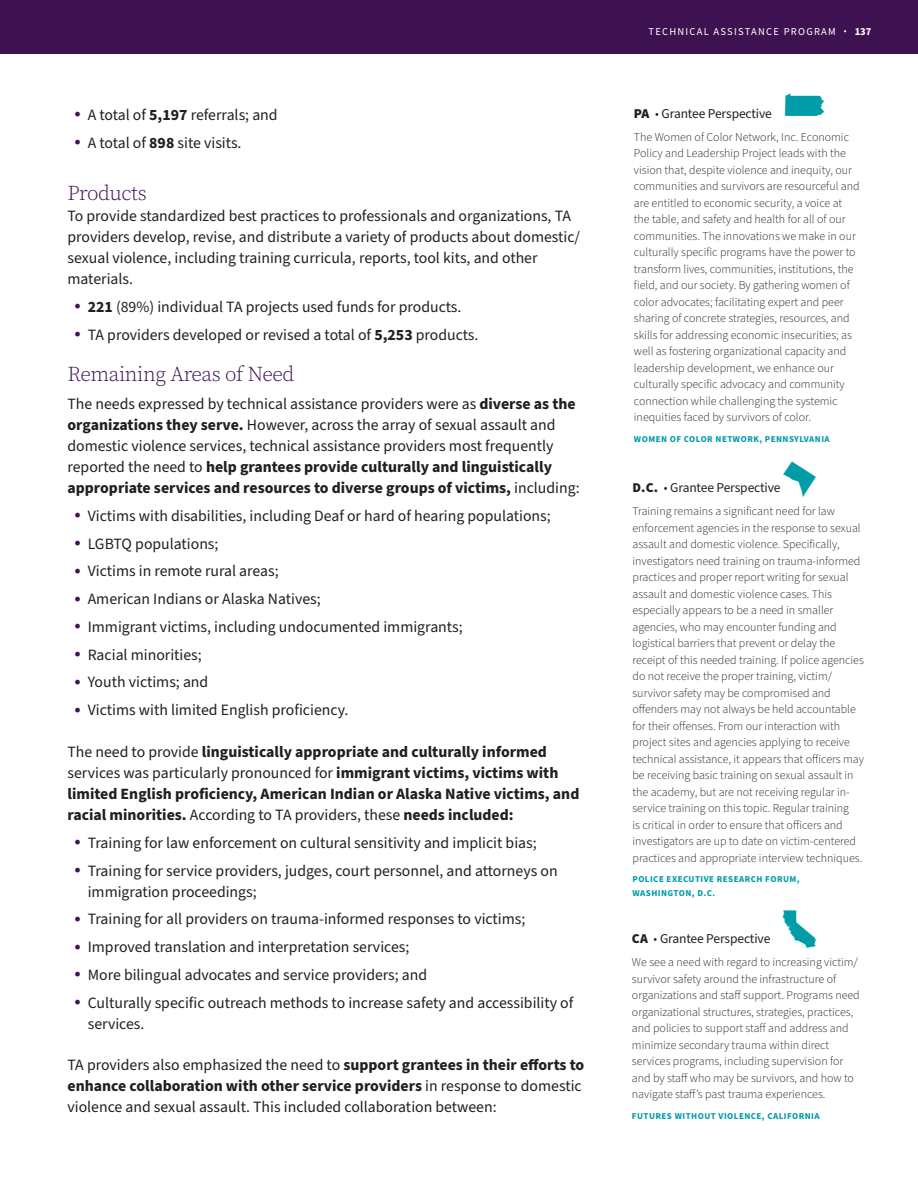
<style>
.page{position:relative;width:918px;height:1188px;background:#fff}
.page>*{position:absolute;margin:0;border:0;box-sizing:border-box;transform-origin:0 0}
.TABLE_TEXT{font:45px "State Face";color:#009da9}
.SUBTITLE{font:300 21px "Source Serif Pro";letter-spacing:-.02em;color:#3e1151}
.BULLET{font:300 21px "Source Serif Pro";letter-spacing:-.025em;color:#3e1151}
.BODY{font:15.75px/21px "Source Sans Pro";color:#231f20}
.BODY-2{font:700 15.75px/21px "Source Sans Pro";color:#231f20}
.GRANTEE_HEADER_2{font:13.5px "Source Sans Pro";letter-spacing:-.01em;color:#231f20}
.GRANTEE_QUOTE{font:300 12px/16.5px "Source Sans Pro";color:#231f20}
.t1{font:10.5px "Source Sans Pro";letter-spacing:.12em;color:#fff}
.t2{font:700 10.5px "Source Sans Pro";color:#fff}
.GRANTEE{font:700 9px/13.5px "Source Sans Pro";letter-spacing:.05em;color:#009da9}
.s1{font-family:"Minion Pro";font-size:18px;color:#3e1151}
.s2{font-weight:700}
.s3{font-weight:400}
.s4{font-weight:200}
.s5{font-weight:900}
.s6{font-weight:300}
</style>
<div class="page">
<div style="left:0;top:0;width:918px;height:54px;background:#3e1151"></div>
<p class="BODY" style="left:74px;top:105px;width:205px"><span class="s1">•</span> A total of <span class="s2">5,197</span> referrals; and</p>
<p class="BODY" style="left:74px;top:132px;width:169px"><span class="s1">•</span> A total of <span class="s2">898</span> site visits.</p>
<p class="BULLET" style="left:68px;top:180px;width:81px">Products</p>
<p class="BODY" style="left:68px;top:206px;width:514px">To provide standardized best practices to professionals and organizations, TA providers develop, revise, and distribute a variety of products about domestic/ sexual violence, including training curricula, reports, tool kits, and other materials.</p>
<p class="BODY" style="left:74px;top:297px;width:389px"><span class="s1">•</span> <span class="s2">221</span> (89%) individual TA projects used funds for products.</p>
<p class="BODY" style="left:74px;top:324px;width:406px"><span class="s1">•</span> TA providers developed or revised a total of <span class="s2">5,253</span> products.</p>
<p class="SUBTITLE" style="left:68px;top:361px;width:229px">Remaining Areas of Need</p>
<p class="BODY" style="left:68px;top:394px;width:514px">The needs expressed by technical assistance providers were as <span class="s2">diverse as the organizations they serve.</span> H owever, across the array of sexual assault and domestic violence services, technical assistance providers most frequently reported the need to <span class="s2">help grantees provide culturally and linguistically appropriate services and resources to diverse groups of victims,</span> including:</p>
<p class="BODY" style="left:74px;top:506px;width:478px"><span class="s1">•</span> Victims with disabilities, including Deaf or hard of hearing populations;</p>
<p class="BODY" style="left:74px;top:533px;width:146px"><span class="s1">•</span> LGBTQ populations;</p>
<p class="BODY" style="left:74px;top:561px;width:206px"><span class="s1">•</span> Victims in remote rural areas;</p>
<p class="BODY" style="left:74px;top:589px;width:248px"><span class="s1">•</span> American Indians or Alaska Natives;</p>
<p class="BODY" style="left:74px;top:617px;width:390px"><span class="s1">•</span> Immigrant victims, including undocumented immigrants;</p>
<p class="BODY" style="left:74px;top:644px;width:129px"><span class="s1">•</span> Racial minorities;</p>
<p class="BODY" style="left:74px;top:672px;width:136px"><span class="s1">•</span> Youth victims; and</p>
<p class="BODY" style="left:74px;top:700px;width:276px"><span class="s1">•</span> Victims with limited English proficiency.</p>
<p class="BODY-2" style="left:68px;top:742px;width:513px"><span class="s3">The need to provide</span> linguistically appropriate and culturally informed <span class="s3">services was particularly pronounced for</span> immigrant victims, victims with limited English proficiency, American Indian or Alaska Native victims, and racial minorities. <span class="s3">According to TA providers, these</span> needs included:</p>
<p class="BODY" style="left:74px;top:833px;width:464px"><span class="s1">•</span> Training for law enforcement on cultural sensitivity and implicit bias;</p>
<p class="BODY" style="left:88px;top:860px;width:472px;text-indent:-14px"><span class="s1">•</span> Training for service providers, judges, court personnel, and attorneys on immigration proceedings;</p>
<p class="BODY" style="left:74px;top:909px;width:453px"><span class="s1">•</span> Training for all providers on trauma-informed responses to victims;</p>
<p class="BODY" style="left:74px;top:937px;width:337px"><span class="s1">•</span> Improved translation and interpretation services;</p>
<p class="BODY" style="left:74px;top:965px;width:355px"><span class="s1">•</span> More bilingual advocates and service providers; and</p>
<p class="BODY" style="left:88px;top:992px;width:488px;text-indent:-14px"><span class="s1">•</span> Culturally specific outreach methods to increase safety and accessibility of services.</p>
<p class="BODY" style="left:68px;top:1055px;width:518px">TA providers also emphasized the need to <span class="s2">support grantees in their efforts to enhance collaboration with other service providers</span> in response to domestic violence and sexual assault. This included collaboration between:</p>
<p class="t1" style="left:649px;top:24px;width:37px">Technica</p>
<p class="t1" style="left:704px;top:24px;width:25px">l Assistance</p>
<p class="t1" style="left:784px;top:24px;width:16px">Progra</p>
<p class="t2" style="left:828px;top:24px;width:45px"><span class="s3">m</span> <span class="s4">•</span> 137</p>
<p class="TABLE_TEXT" style="left:783px;top:85px;width:45px">l</p>
<p class="GRANTEE_HEADER_2" style="left:634px;top:104px;width:140px"><span class="s5">PA</span> <span class="s6">•</span> Grantee Perspective</p>
<p class="GRANTEE_QUOTE" style="left:634px;top:129px;width:227px">The Women of Color Network, Inc. Economic Policy and Leadership Project leads with the vision that, despite violence and inequity, our communities and survivors are resourceful and are entitled to economic security, a voice at the table, and safety and health for all of our communities. The innovations we make in our culturally specific programs have the power to transform lives, communities, institutions, the field, and our society. By gathering women of color advocates; facilitating expert and peer sharing of concrete strategies, resources, and skills for addressing economic insecurities; as well as fostering organizational capacity and leadership development, we enhance our culturally specific advocacy and community connection while challenging the systemic inequities faced by survivors of color.</p>
<p class="GRANTEE" style="left:634px;top:432px;width:197px">WOMEN OF COLOR NETWORK, PENNSYLVANIA</p>
<p class="TABLE_TEXT" style="left:781px;top:460px;width:39px">y</p>
<p class="GRANTEE_HEADER_2" style="left:632px;top:479px;width:150px"><span class="s5">D.C.</span> <span class="s6">•</span> Grantee Perspective</p>
<p class="GRANTEE_QUOTE" style="left:632px;top:503px;width:233px">Training remains a significant need for law enforcement agencies in the response to sexual assault and domestic violence. Specifically, investigators need training on trauma-informed practices and proper report writing for sexual assault and domestic violence cases. This especially appears to be a need in smaller agencies, who may encounter funding and logistical barriers that prevent or delay the receipt of this needed training. If police agencies do not receive the proper training, victim/ survivor safety may be compromised and offenders may not always be held accountable for their offenses. From our interaction with project sites and agencies applying to receive technical assistance, it appears that officers may be receiving basic training on sexual assault in the academy, but are not receiving regular in&shy;service training on this topic. Regular training<br>is critical in order to ensure that officers and investigators are up to date on victim-centered practices and appropriate interview techniques.</p>
<p class="GRANTEE" style="left:632px;top:873px;width:169px">POLICE EXECUTIVE RESEARCH FORUM,<br>WASHINGTON, D.C.</p>
<p class="TABLE_TEXT" style="left:781px;top:911px;width:39px">E</p>
<p class="GRANTEE_HEADER_2" style="left:632px;top:930px;width:140px"><span class="s5">CA</span> <span class="s6">•</span> Grantee Perspective</p>
<p class="GRANTEE_QUOTE" style="left:632px;top:954px;width:229px">We see a need with regard to increasing victim/ survivor safety around the infrastructure of organizations and staff support. Programs need organizational structures, strategies, practices, and policies to support staff and address and minimize secondary trauma within direct services programs, including supervision for and by staff who may be survivors, and how to navigate staff’s past trauma experiences.</p>
<p class="GRANTEE" style="left:632px;top:1109px;width:189px">FUTURES WITHOUT VIOLENCE, CALIFORNIA</p>
</div>
